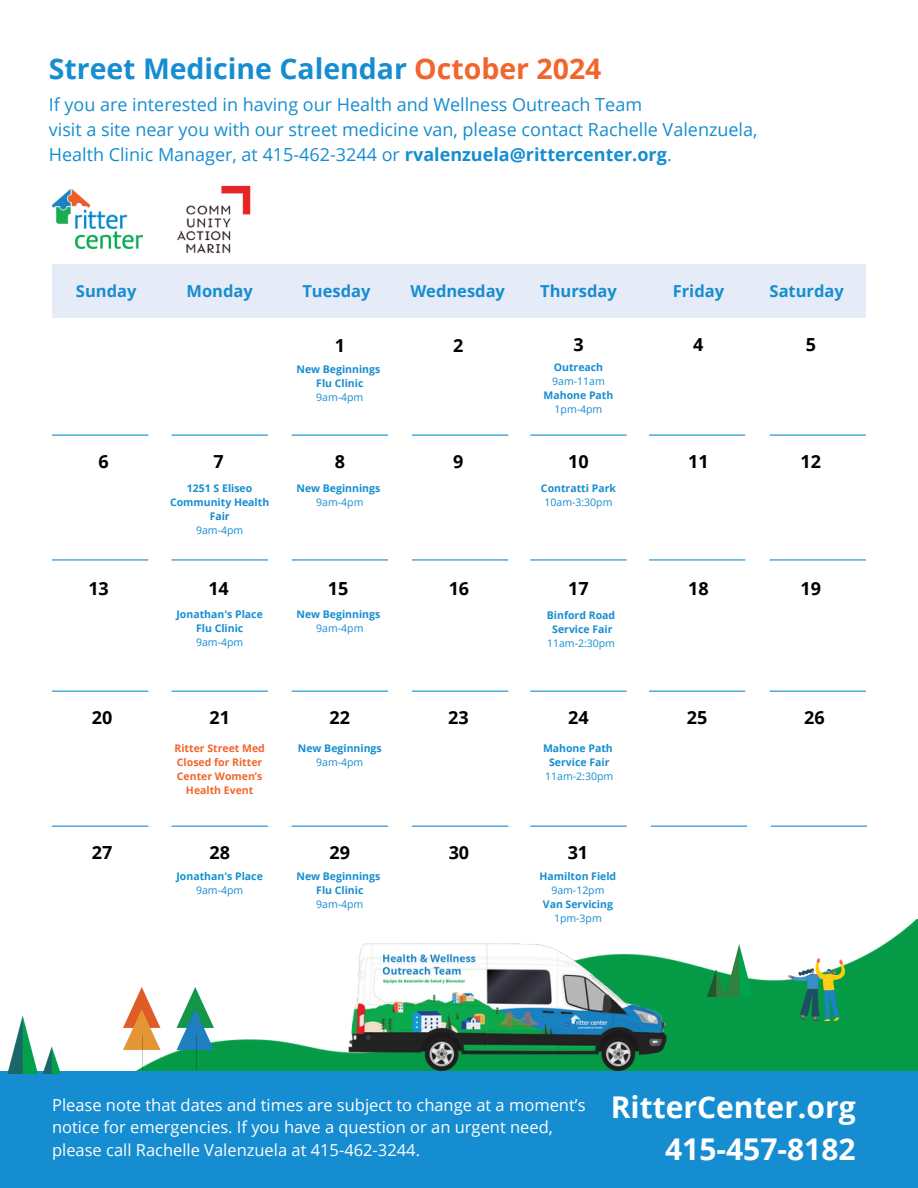
<style>
.page{position:relative;width:918px;height:1188px;background:#fff}
.page>*{position:absolute;margin:0;border:0;box-sizing:border-box;transform-origin:0 0}
.t1{font:700 30px/41.7px "Open Sans";color:#fff;text-align:right}
.t2{font:700 28.5px "Open Sans";color:#168dd0}
.t3{font:18px/24.8px "Open Sans";color:#168dd0}
.t4{font:700 18px "Open Sans";color:#000}
.t5{font:16.5px/22.5px "Open Sans";color:#fff}
.t6{font:700 16.5px "Open Sans";color:#168dd0}
.t7{font:700 10.5px "Open Sans";color:#168dd0}
.t8{font:10.5px "Open Sans";color:#168dd0}
.t9{font:700 10.5px/14px "Open Sans";color:#f2652c;text-align:center}
.s1{color:#f2652c}
.s2{font-weight:700}
</style>
<div class="page">
<div style="left:52px;top:265px;width:814px;height:53px;background:#e6ecf7"></div>
<img style="left:141px;top:919px;width:777px;height:152px">
<img style="left:707px;top:945px;width:45px;height:51px">
<div style="left:0;top:1071px;width:918px;height:117px;background:#168dd0"></div>
<img style="left:177px;top:185px;width:74px;height:68px">
<img style="left:52px;top:190px;width:90px;height:58px">
<img style="left:789px;top:959px;width:55px;height:62px">
<img style="left:123px;top:988px;width:90px;height:83px">
<img style="left:7px;top:1015px;width:54px;height:59px">
<hr style="left:52px;top:435px;width:96px;height:1px;background:#168dd0">
<hr style="left:52px;top:559px;width:96px;height:2px;background:#168dd0">
<hr style="left:52px;top:691px;width:96px;height:1px;background:#168dd0">
<hr style="left:52px;top:826px;width:96px;height:1px;background:#168dd0">
<hr style="left:172px;top:435px;width:96px;height:1px;background:#168dd0">
<hr style="left:172px;top:559px;width:96px;height:2px;background:#168dd0">
<hr style="left:172px;top:691px;width:96px;height:1px;background:#168dd0">
<hr style="left:172px;top:826px;width:96px;height:1px;background:#168dd0">
<hr style="left:292px;top:435px;width:96px;height:1px;background:#168dd0">
<hr style="left:292px;top:559px;width:96px;height:2px;background:#168dd0">
<hr style="left:292px;top:691px;width:96px;height:1px;background:#168dd0">
<hr style="left:292px;top:826px;width:96px;height:1px;background:#168dd0">
<hr style="left:530px;top:826px;width:97px;height:1px;background:#168dd0">
<hr style="left:412px;top:435px;width:96px;height:1px;background:#168dd0">
<hr style="left:412px;top:559px;width:96px;height:2px;background:#168dd0">
<hr style="left:412px;top:691px;width:96px;height:1px;background:#168dd0">
<hr style="left:412px;top:826px;width:96px;height:1px;background:#168dd0">
<hr style="left:651px;top:826px;width:96px;height:1px;background:#168dd0">
<hr style="left:771px;top:826px;width:96px;height:1px;background:#168dd0">
<hr style="left:530px;top:435px;width:97px;height:1px;background:#168dd0">
<hr style="left:530px;top:559px;width:97px;height:2px;background:#168dd0">
<hr style="left:530px;top:691px;width:97px;height:1px;background:#168dd0">
<hr style="left:649px;top:435px;width:96px;height:1px;background:#168dd0">
<hr style="left:649px;top:559px;width:96px;height:2px;background:#168dd0">
<hr style="left:649px;top:691px;width:96px;height:1px;background:#168dd0">
<hr style="left:770px;top:435px;width:96px;height:1px;background:#168dd0">
<hr style="left:770px;top:559px;width:96px;height:2px;background:#168dd0">
<hr style="left:770px;top:691px;width:96px;height:1px;background:#168dd0">
<img style="left:348px;top:943px;width:319px;height:127px">
<p class="t2" style="left:49px;top:48px;width:554px">Street Medicine Calendar <span class="s1">October 2024</span></p>
<p class="t3" style="left:49px;top:92px;width:710px">If you are interested in having our Health and Wellness Outreach Team<br>visit a site near you with our street medicine van, please contact Rachelle Valenzuela,<br>Health Clinic Manager, at 415-462-3244 or <span class="s2">rvalenzuela@rittercenter.org</span>.</p>
<h2 class="t6" style="left:76px;top:279px;width:62px">Sunday</h2>
<p class="t6" style="left:187px;top:279px;width:68px">Monday</p>
<p class="t6" style="left:302px;top:279px;width:70px">Tuesday</p>
<p class="t6" style="left:410px;top:279px;width:96px">Wednesday</p>
<p class="t6" style="left:540px;top:279px;width:78px">Thursday</p>
<h2 class="t6" style="left:673px;top:279px;width:53px">Friday</h2>
<h2 class="t6" style="left:770px;top:279px;width:76px">Saturday</h2>
<p class="t4" style="left:335px;top:333px;width:12px">1</p>
<p class="t4" style="left:453px;top:333px;width:12px">2</p>
<p class="t4" style="left:573px;top:332px;width:12px">3</p>
<p class="t4" style="left:693px;top:332px;width:12px">4</p>
<p class="t4" style="left:806px;top:332px;width:12px">5</p>
<p class="t7" style="left:297px;top:361px;width:85px">New Beginnings</p>
<p class="t7" style="left:316px;top:375px;width:49px">Flu Clinic</p>
<p class="t8" style="left:316px;top:389px;width:49px">9am-4pm</p>
<p class="t7" style="left:554px;top:360px;width:51px">Outreach</p>
<p class="t8" style="left:552px;top:374px;width:54px">9am-11am</p>
<p class="t7" style="left:544px;top:388px;width:71px">Mahone Path</p>
<p class="t8" style="left:555px;top:402px;width:49px">1pm-4pm</p>
<p class="t4" style="left:99px;top:449px;width:12px">6</p>
<p class="t4" style="left:213px;top:449px;width:12px">7</p>
<p class="t4" style="left:335px;top:449px;width:12px">8</p>
<p class="t4" style="left:453px;top:449px;width:12px">9</p>
<p class="t4" style="left:568px;top:449px;width:22px">10</p>
<p class="t4" style="left:688px;top:449px;width:22px">11</p>
<p class="t4" style="left:801px;top:449px;width:22px">12</p>
<p class="t7" style="left:187px;top:480px;width:67px">1251 S Eliseo</p>
<p class="t7" style="left:170px;top:494px;width:101px">Community Health</p>
<p class="t7" style="left:210px;top:508px;width:22px">Fair</p>
<p class="t8" style="left:196px;top:522px;width:49px">9am-4pm</p>
<p class="t7" style="left:297px;top:481px;width:85px">New Beginnings</p>
<p class="t8" style="left:316px;top:495px;width:49px">9am-4pm</p>
<p class="t7" style="left:541px;top:481px;width:76px">Contratti Park</p>
<p class="t8" style="left:545px;top:495px;width:69px">10am-3:30pm</p>
<p class="t4" style="left:88px;top:576px;width:22px">13</p>
<p class="t4" style="left:208px;top:576px;width:22px">14</p>
<p class="t4" style="left:328px;top:576px;width:22px">15</p>
<p class="t4" style="left:449px;top:576px;width:22px">16</p>
<p class="t4" style="left:568px;top:576px;width:22px">17</p>
<p class="t4" style="left:688px;top:576px;width:22px">18</p>
<p class="t4" style="left:801px;top:576px;width:22px">19</p>
<p class="t7" style="left:177px;top:607px;width:88px">Jonathan's Place</p>
<p class="t7" style="left:196px;top:621px;width:49px">Flu Clinic</p>
<h4 class="t8" style="left:196px;top:635px;width:49px">9am-4pm</h4>
<p class="t7" style="left:297px;top:607px;width:85px">New Beginnings</p>
<p class="t8" style="left:316px;top:621px;width:49px">9am-4pm</p>
<p class="t7" style="left:547px;top:608px;width:70px">Binford Road</p>
<h3 class="t7" style="left:552px;top:622px;width:62px">Service Fair</h3>
<h1 class="t8" style="left:547px;top:636px;width:69px">11am-2:30pm</h1>
<p class="t4" style="left:92px;top:704px;width:22px">20</p>
<p class="t4" style="left:209px;top:704px;width:22px">21</p>
<p class="t4" style="left:330px;top:704px;width:22px">22</p>
<p class="t4" style="left:448px;top:704px;width:22px">23</p>
<p class="t4" style="left:568px;top:704px;width:22px">24</p>
<p class="t4" style="left:687px;top:704px;width:22px">25</p>
<p class="t4" style="left:804px;top:704px;width:22px">26</p>
<p class="t9" style="left:174px;top:741px;width:92px">Ritter Street Med<br>Closed for Ritter<br>Center Women’s<br>Health Event</p>
<p class="t7" style="left:298px;top:740px;width:85px">New Beginnings</p>
<p class="t8" style="left:316px;top:754px;width:49px">9am-4pm</p>
<p class="t7" style="left:543px;top:740px;width:71px">Mahone Path</p>
<p class="t7" style="left:549px;top:754px;width:62px">Service Fair</p>
<p class="t8" style="left:545px;top:768px;width:69px">11am-2:30pm</p>
<p class="t4" style="left:92px;top:839px;width:22px">27</p>
<p class="t4" style="left:209px;top:839px;width:22px">28</p>
<p class="t4" style="left:330px;top:839px;width:22px">29</p>
<p class="t4" style="left:449px;top:839px;width:22px">30</p>
<p class="t4" style="left:568px;top:839px;width:22px">31</p>
<p class="t7" style="left:177px;top:869px;width:88px">Jonathan's Place</p>
<p class="t8" style="left:196px;top:883px;width:49px">9am-4pm</p>
<p class="t7" style="left:297px;top:869px;width:85px">New Beginnings</p>
<p class="t7" style="left:316px;top:883px;width:49px">Flu Clinic</p>
<p class="t8" style="left:316px;top:897px;width:49px">9am-4pm</p>
<p class="t7" style="left:540px;top:869px;width:78px">Hamilton Field</p>
<p class="t8" style="left:551px;top:883px;width:55px">9am-12pm</p>
<p class="t7" style="left:543px;top:897px;width:72px">Van Servicing</p>
<p class="t8" style="left:554px;top:911px;width:49px">1pm-3pm</p>
<p class="t5" style="left:52px;top:1093px;width:535px">Please note that dates and times are subject to change at a moment’s notice for emergencies. If you have a question or an urgent need, please call Rachelle Valenzuela at 415-462-3244.</p>
<p class="t1" style="left:611px;top:1085px;width:246px">RitterCenter.org<br>415-457-8182</p>
</div>
